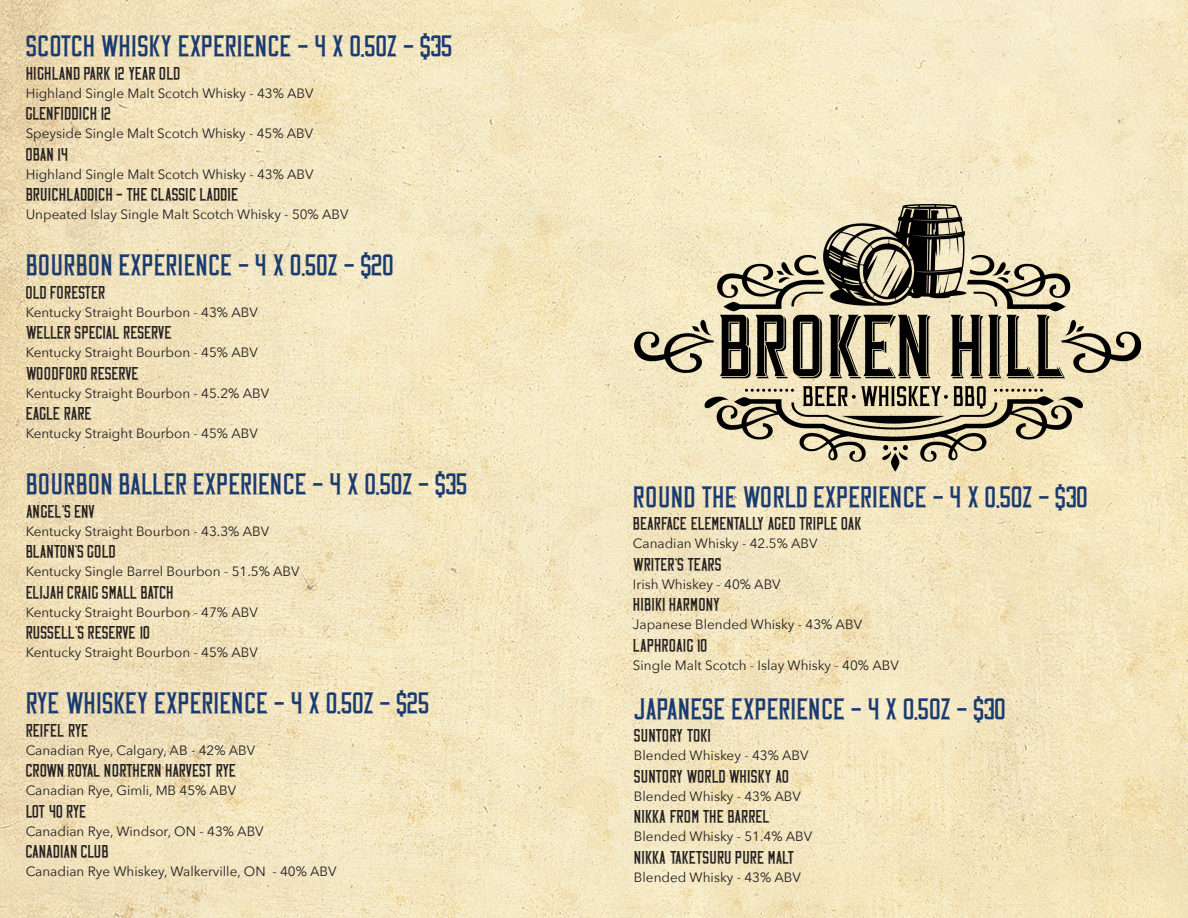
<style>
.page{position:relative;width:1188px;height:918px;background:#fff}
.page>*{position:absolute;margin:0;border:0;box-sizing:border-box;transform-origin:0 0}
.t1{font:30px "Vintage Whiskey";color:#1a3b70}
.t2{font:18px "Vintage Whiskey";letter-spacing:-.015em;color:#231f20}
.t3{font:18px "Vintage Whiskey";letter-spacing:.02em;color:#231f20}
.t4{font:13.5px "Avenir Next";color:#231f20}
</style>
<div class="page">
<img style="left:1px;top:0;width:1187px;height:918px">
<img style="left:628px;top:174px;width:519px;height:337px">
<p class="t1" style="left:26px;top:33px;width:428px">SCOTCH WHISKY EXPERIENCE - 4 X 0.5OZ - $35</p>
<p class="t2" style="left:26px;top:65px;width:156px">HIGHLAND PARK 12 YEAR OLD</p>
<p class="t4" style="left:26px;top:81px;width:289px">Highland Single Malt Scotch Whisky - 43% ABV</p>
<p class="t3" style="left:26px;top:106px;width:87px">GLENFIDDICH 12</p>
<p class="t4" style="left:26px;top:122px;width:289px">Speyside Single Malt Scotch Whisky - 45% ABV</p>
<p class="t2" style="left:26px;top:146px;width:44px">OBAN 14</p>
<p class="t4" style="left:26px;top:162px;width:289px">Highland Single Malt Scotch Whisky - 43% ABV</p>
<p class="t3" style="left:26px;top:187px;width:214px">BRUICHLADDICH - THE CLASSIC LADDIE</p>
<p class="t4" style="left:26px;top:203px;width:324px">Unpeated Islay Single Malt Scotch Whisky - 50% ABV</p>
<p class="t1" style="left:26px;top:252px;width:369px">BOURBON EXPERIENCE - 4 X 0.5OZ - $20</p>
<p class="t2" style="left:26px;top:284px;width:81px">OLD FORESTER</p>
<p class="t4" style="left:26px;top:300px;width:234px">Kentucky Straight Bourbon - 43% ABV</p>
<p class="t2" style="left:26px;top:325px;width:147px">WELLER SPECIAL RESERVE</p>
<p class="t4" style="left:26px;top:341px;width:234px">Kentucky Straight Bourbon - 45% ABV</p>
<p class="t2" style="left:26px;top:365px;width:115px">WOODFORD RESERVE</p>
<p class="t4" style="left:26px;top:381px;width:245px">Kentucky Straight Bourbon - 45.2% ABV</p>
<p class="t2" style="left:26px;top:406px;width:68px">EAGLE RARE</p>
<p class="t4" style="left:26px;top:422px;width:234px">Kentucky Straight Bourbon - 45% ABV</p>
<p class="t1" style="left:26px;top:471px;width:443px">BOURBON BALLER EXPERIENCE - 4 X 0.5OZ - $35</p>
<p class="t2" style="left:26px;top:503px;width:71px">ANGEL'S ENV</p>
<p class="t4" style="left:26px;top:519px;width:245px">Kentucky Straight Bourbon - 43.3% ABV</p>
<p class="t2" style="left:26px;top:544px;width:91px">BLANTON'S GOLD</p>
<p class="t4" style="left:26px;top:560px;width:275px">Kentucky Single Barrel Bourbon - 51.5% ABV</p>
<p class="t2" style="left:26px;top:584px;width:149px">ELIJAH CRAIG SMALL BATCH</p>
<p class="t4" style="left:26px;top:600px;width:234px">Kentucky Straight Bourbon - 47% ABV</p>
<p class="t2" style="left:26px;top:625px;width:125px">RUSSELL'S RESERVE 10</p>
<p class="t4" style="left:26px;top:641px;width:234px">Kentucky Straight Bourbon - 45% ABV</p>
<p class="t1" style="left:26px;top:690px;width:405px">RYE WHISKEY EXPERIENCE - 4 X 0.5OZ - $25</p>
<p class="t2" style="left:26px;top:722px;width:64px">REIFEL RYE</p>
<p class="t4" style="left:26px;top:738px;width:231px">Canadian Rye, Calgary, AB - 42% ABV</p>
<p class="t2" style="left:26px;top:763px;width:212px">CROWN ROYAL NORTHERN HARVEST RYE</p>
<p class="t4" style="left:26px;top:779px;width:212px">Canadian Rye, Gimli, MB 45% ABV</p>
<p class="t2" style="left:26px;top:803px;width:62px">LOT 40 RYE</p>
<p class="t4" style="left:26px;top:819px;width:239px">Canadian Rye, Windsor, ON - 43% ABV</p>
<p class="t2" style="left:26px;top:844px;width:84px">CANADIAN CLUB</p>
<p class="t4" style="left:26px;top:860px;width:312px">Canadian Rye Whiskey, Walkerville, ON - 40% ABV</p>
<p class="t1" style="left:633px;top:484px;width:456px">ROUND THE WORLD EXPERIENCE - 4 X 0.5OZ - $30</p>
<p class="t2" style="left:633px;top:516px;width:230px">BEARFACE ELEMENTALLY AGED TRIPLE OAK</p>
<p class="t4" style="left:633px;top:532px;width:186px">Canadian Whisky - 42.5% ABV</p>
<p class="t2" style="left:633px;top:557px;width:90px">WRITER'S TEARS</p>
<p class="t4" style="left:633px;top:573px;width:149px">Irish Whiskey - 40% ABV</p>
<p class="t3" style="left:633px;top:597px;width:88px">HIBIKI HARMONY</p>
<p class="t4" style="left:633px;top:613px;width:231px">Japanese Blended Whisky - 43% ABV</p>
<p class="t2" style="left:633px;top:638px;width:75px">LAPHROAIG 10</p>
<p class="t4" style="left:633px;top:654px;width:267px">Single Malt Scotch - Islay Whisky - 40% ABV</p>
<p class="t1" style="left:634px;top:696px;width:373px">JAPANESE EXPERIENCE - 4 X 0.5OZ - $30</p>
<p class="t2" style="left:634px;top:728px;width:78px">SUNTORY TOKI</p>
<p class="t4" style="left:634px;top:744px;width:176px">Blended Whiskey - 43% ABV</p>
<p class="t2" style="left:634px;top:769px;width:156px">SUNTORY WORLD WHISKY AO</p>
<p class="t4" style="left:634px;top:785px;width:168px">Blended Whisky - 43% ABV</p>
<p class="t2" style="left:634px;top:809px;width:137px">NIKKA FROM THE BARREL</p>
<p class="t4" style="left:634px;top:825px;width:180px">Blended Whisky - 51.4% ABV</p>
<p class="t2" style="left:634px;top:850px;width:162px">NIKKA TAKETSURU PURE MALT</p>
<p class="t4" style="left:634px;top:866px;width:168px">Blended Whisky - 43% ABV</p>
</div>
